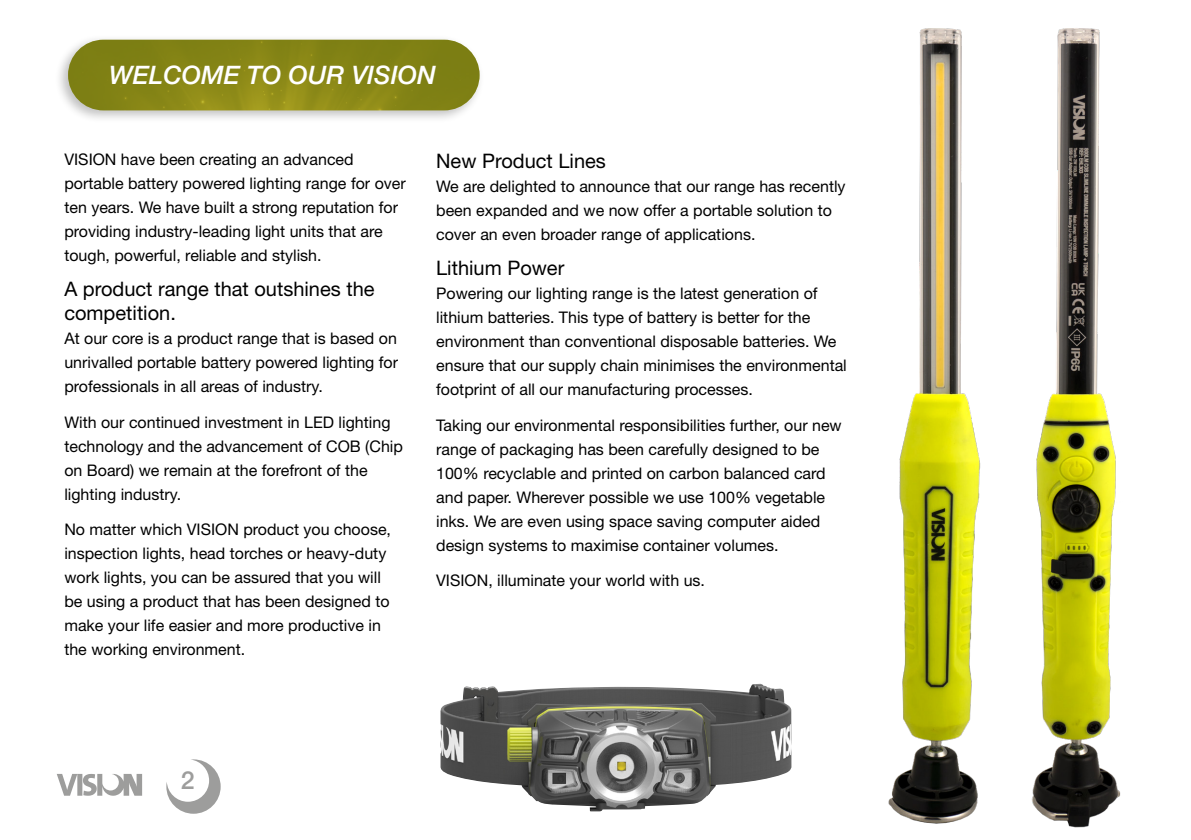
<style>
.page{position:relative;width:1191px;height:840px;background:#fff}
.page>*{position:absolute;margin:0;border:0;box-sizing:border-box;transform-origin:0 0}
.t1{font:italic 500 25.4px "Helvetica Neue LT Std";color:#fff}
.t2{font:500 24.8px "Helvetica Neue LT Std";color:#9d9d9c}
.t3{font:20px/24px "Helvetica Neue LT Std";color:#000}
.t4{font:16px/24px "Helvetica Neue LT Std";color:#000}
</style>
<div class="page">
<svg style="left:57px;top:774px;width:85px;height:21px"></svg>
<div style="left:55px;top:34px;width:430px;height:90px;background:#000;opacity:.25"></div>
<img style="left:68px;top:40px;width:411px;height:70px">
<img style="left:440px;top:683px;width:351px;height:127px">
<img style="left:888px;top:28px;width:233px;height:800px">
<svg style="left:166px;top:759px;width:55px;height:54px"></svg>
<p class="t1" style="left:109px;top:60px;width:328px">WELCOME TO OUR VISION</p>
<p class="t4" style="left:64px;top:147px;width:343px">VISION have been creating an advanced portable battery powered lighting range for over ten years. We have built a strong reputation for providing industry-leading light units that are tough, powerful, reliable and stylish.</p>
<p class="t3" style="left:64px;top:276px;width:312px">A product range that outshines the competition.</p>
<p class="t4" style="left:64px;top:326px;width:335px;text-align:justify">At our core is a product range that is based on unrivalled portable battery powered lighting for professionals in all areas of industry.</p>
<p class="t4" style="left:64px;top:409px;width:340px">With our continued investment in LED lighting technology and the advancement of COB (Chip on Board) we remain at the forefront of the lighting industry.</p>
<p class="t4" style="left:64px;top:517px;width:328px">No matter which VISION product you choose, inspection lights, head torches or heavy-duty work lights, you can be assured that you will be using a product that has been designed to make your life easier and more productive in the working environment.</p>
<p class="t3" style="left:436px;top:148px;width:171px">New Product Lines</p>
<p class="t4" style="left:436px;top:173px;width:411px">We are delighted to announce that our range has recently been expanded and we now offer a portable solution to cover an even broader range of applications.</p>
<p class="t3" style="left:436px;top:255px;width:130px">Lithium Power</p>
<p class="t4" style="left:436px;top:281px;width:412px">Powering our lighting range is the latest generation of lithium batteries. This type of battery is better for the environment than conventional disposable batteries. We ensure that our supply chain minimises the environmental footprint of all our manufacturing processes.</p>
<p class="t4" style="left:436px;top:412px;width:407px">Taking our environmental responsibilities further, our new range of packaging has been carefully designed to be 100% recyclable and printed on carbon balanced card and paper. Wherever possible we use 100% vegetable inks. We are even using space saving computer aided design systems to maximise container volumes.</p>
<p class="t4" style="left:436px;top:567px;width:270px">VISION, illuminate your world with us.</p>
<h2 class="t2" style="left:181px;top:765px;width:15px">2</h2>
</div>
